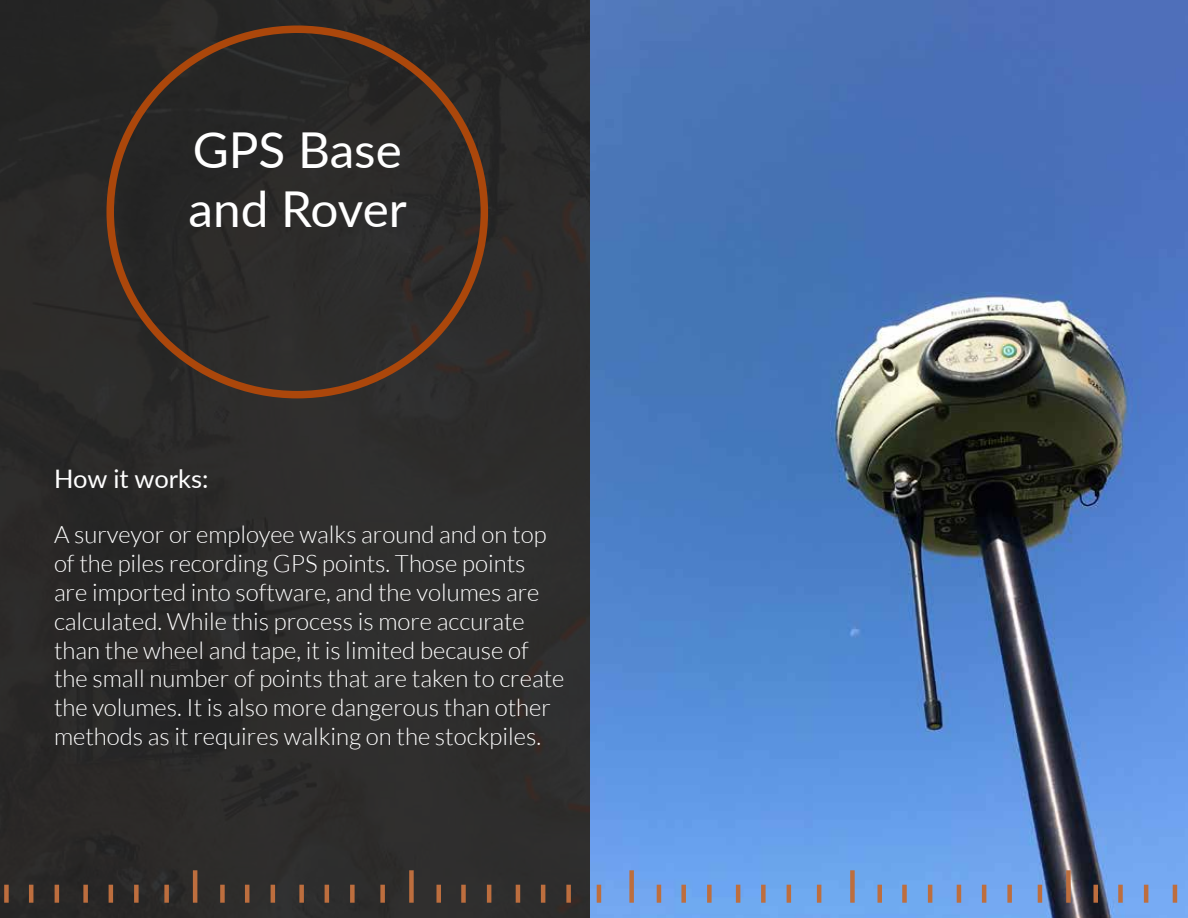
<style>
.page{position:relative;width:1188px;height:918px;background:#fff}
.page>*{position:absolute;margin:0;border:0;box-sizing:border-box;transform-origin:0 0}
.t1{font:49.5px/59.4px "Lato";color:#fff}
.t2{font:25.5px "Lato";color:#fff}
.t3{font:300 24px/28.8px "Lato";color:#fff}
</style>
<div class="page">
<img style="left:0;top:0;width:590px;height:918px">
<img style="left:590px;top:0;width:598px;height:918px">
<hr style="left:29px;top:885px;width:4px;height:18px;background:#bd6e3e">
<hr style="left:55px;top:885px;width:4px;height:18px;background:#bd6e3e">
<div style="left:83px;top:885px;width:5px;height:18px;background:#bd6e3e"></div>
<div style="left:4px;top:885px;width:5px;height:18px;background:#bd6e3e"></div>
<hr style="left:193px;top:870px;width:4px;height:33px;background:#bd6e3e">
<hr style="left:109px;top:885px;width:4px;height:18px;background:#bd6e3e">
<div style="left:134px;top:885px;width:5px;height:18px;background:#bd6e3e"></div>
<div style="left:164px;top:885px;width:5px;height:18px;background:#bd6e3e"></div>
<hr style="left:245px;top:885px;width:4px;height:18px;background:#bd6e3e">
<hr style="left:271px;top:885px;width:4px;height:18px;background:#bd6e3e">
<div style="left:299px;top:885px;width:5px;height:18px;background:#bd6e3e"></div>
<div style="left:220px;top:885px;width:5px;height:18px;background:#bd6e3e"></div>
<hr style="left:325px;top:885px;width:4px;height:18px;background:#bd6e3e">
<div style="left:350px;top:885px;width:5px;height:18px;background:#bd6e3e"></div>
<div style="left:380px;top:885px;width:5px;height:18px;background:#bd6e3e"></div>
<div style="left:409px;top:870px;width:5px;height:33px;background:#bd6e3e"></div>
<div style="left:461px;top:885px;width:5px;height:18px;background:#bd6e3e"></div>
<hr style="left:487px;top:885px;width:4px;height:18px;background:#bd6e3e">
<hr style="left:516px;top:885px;width:4px;height:18px;background:#bd6e3e">
<hr style="left:437px;top:885px;width:4px;height:18px;background:#bd6e3e">
<hr style="left:541px;top:885px;width:4px;height:18px;background:#bd6e3e">
<div style="left:566px;top:885px;width:5px;height:18px;background:#bd6e3e"></div>
<hr style="left:597px;top:885px;width:4px;height:18px;background:#bd6e3e">
<div style="left:629px;top:870px;width:5px;height:33px;background:#bd6e3e"></div>
<div style="left:681px;top:885px;width:5px;height:18px;background:#bd6e3e"></div>
<div style="left:707px;top:885px;width:5px;height:18px;background:#bd6e3e"></div>
<hr style="left:736px;top:885px;width:4px;height:18px;background:#bd6e3e">
<hr style="left:657px;top:885px;width:4px;height:18px;background:#bd6e3e">
<div style="left:761px;top:885px;width:5px;height:18px;background:#bd6e3e"></div>
<hr style="left:787px;top:885px;width:4px;height:18px;background:#bd6e3e">
<hr style="left:817px;top:885px;width:4px;height:18px;background:#bd6e3e">
<div style="left:850px;top:870px;width:5px;height:33px;background:#bd6e3e"></div>
<div style="left:902px;top:885px;width:5px;height:18px;background:#bd6e3e"></div>
<hr style="left:928px;top:885px;width:4px;height:18px;background:#bd6e3e">
<hr style="left:957px;top:885px;width:4px;height:18px;background:#bd6e3e">
<hr style="left:878px;top:885px;width:4px;height:18px;background:#bd6e3e">
<hr style="left:982px;top:885px;width:4px;height:18px;background:#bd6e3e">
<div style="left:1007px;top:885px;width:5px;height:18px;background:#bd6e3e"></div>
<hr style="left:1038px;top:885px;width:4px;height:18px;background:#bd6e3e">
<div style="left:1066px;top:870px;width:5px;height:33px;background:#bd6e3e"></div>
<div style="left:1118px;top:885px;width:5px;height:18px;background:#bd6e3e"></div>
<hr style="left:1144px;top:885px;width:4px;height:18px;background:#bd6e3e">
<hr style="left:1173px;top:885px;width:4px;height:18px;background:#bd6e3e">
<hr style="left:1094px;top:885px;width:4px;height:18px;background:#bd6e3e">
<h1 class="t1" style="left:189px;top:124px;width:220px">GPS Base and Rover</h1>
<p class="t2" style="left:54px;top:469px;width:156px">How it works:</p>
<p class="t3" style="left:54px;top:521px;width:512px">A surveyor or employee walks around and on top of the piles recording GPS points. Those points are imported into software, and the volumes are calculated. While this process is more accurate than the wheel and tape, it is limited because of the small number of points that are taken to create the volumes. It is also more dangerous than other methods as it requires walking on the stockpiles.</p>
</div>
